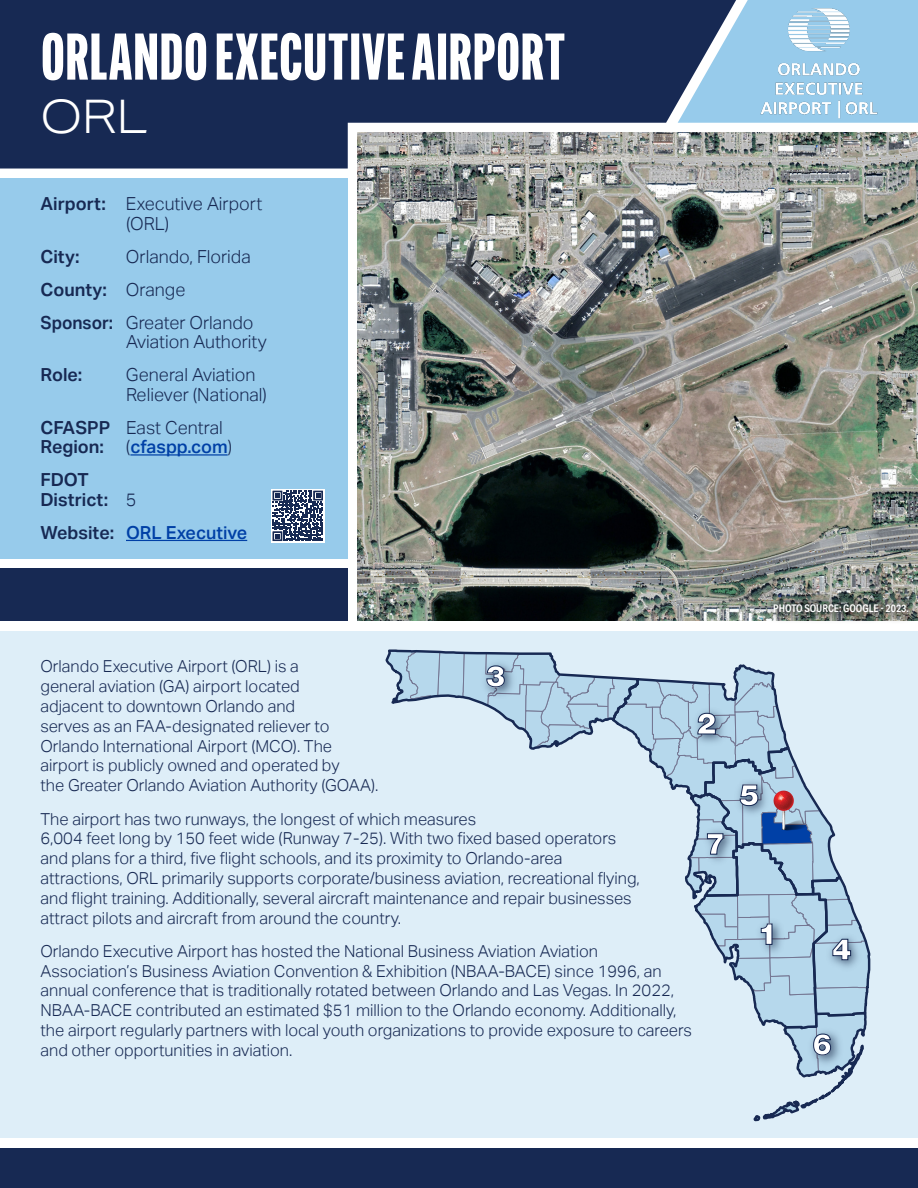
<style>
.page{position:relative;width:918px;height:1188px;background:#fff}
.page>*{position:absolute;margin:0;border:0;box-sizing:border-box;transform-origin:0 0}
.t1{font:800 64.5px "Alternate Gothic Comp ATF";letter-spacing:.02em;color:#fff}
.t2{font:300 46.35px "Aktiv Grotesk Ex";color:#fff}
.t3{font:900 29.4px "Helvetica Neue LT Com";color:#fff}
.t4{font:300 18px/19.5px "Aktiv Grotesk";color:#172953}
.t5{font:600 18px/19.5px "Aktiv Grotesk";color:#172953}
.t6{font:500 18px "Aktiv Grotesk";color:#0040a6}
.t7{font:300 16.5px/19.8px "Aktiv Grotesk";color:#172953}
.t8{font:600 10.5px "Aktiv Grotesk Cd";color:#fff}
.s1{font-weight:600}
.s2{font-weight:300}
.s3{font-weight:500;color:#0040a6}
.s4{font-weight:600;color:#172953}
</style>
<div class="page">
<div style="left:0;top:632px;width:918px;height:506px;background:#deeef8"></div>
<img style="left:736px;top:0;width:182px;height:123px">
<div style="left:0;top:178px;width:348px;height:380px;background:#97cbeb"></div>
<div style="left:0;top:568px;width:348px;height:53px;background:#172953"></div>
<svg style="left:0;top:0;width:736px;height:169px;background:#26385f"></svg>
<img style="left:357px;top:133px;width:561px;height:488px">
<div style="left:761px;top:592px;width:157px;height:32px;background:#231f20;opacity:.75"></div>
<hr style="left:130px;top:454px;width:98px;height:2px;background:#0040a6">
<hr style="left:126px;top:540px;width:121px;height:1px;background:#0040a6">
<div style="left:271px;top:489px;width:54px;height:54px;background:linear-gradient(to right,#f8f8fa,#fff)"></div>
<svg style="left:273px;top:491px;width:50px;height:50px;background:#596684"></svg>
<div style="left:0;top:1149px;width:918px;height:39px;background:#172953"></div>
<svg style="left:385px;top:649px;width:486px;height:473px"></svg>
<p class="t1" style="left:41px;top:17px;width:525px">ORLANDO EXECUTIVE AIRPORT</p>
<p class="t2" style="left:40px;top:90px;width:109px">ORL</p>
<p class="t4" style="left:40px;top:194px;width:223px;text-align:center"><span class="s1">Airport:</span> Executive Airport (ORL)</p>
<p class="t5" style="left:40px;top:247px;width:40px">City:</p>
<p class="t4" style="left:126px;top:247px;width:126px">Orlando, Florida</p>
<p class="t5" style="left:40px;top:280px;width:147px">County: <span class="s2">Orange</span></p>
<p class="t4" style="left:126px;top:313px;width:142px;text-indent:-86px"><span class="s1">Sponsor:</span> Greater Orlando<br>Aviation Authority</p>
<p class="t5" style="left:40px;top:365px;width:43px">Role:</p>
<p class="t4" style="left:126px;top:365px;width:142px">General Aviation<br>Reliever (National)</p>
<p class="t5" style="left:40px;top:418px;width:193px">CFASPP <span class="s2">East Central<br></span>Region: <span class="s2">(</span><span class="s3">cfaspp.com</span><span class="s2">)</span></p>
<p class="t5" style="left:40px;top:470px;width:98px">FDOT<br>District: <span class="s2">5</span></p>
<p class="t6" style="left:40px;top:522px;width:208px"><span class="s4">Website:</span> ORL Executive</p>
<p class="t8" style="left:773px;top:602px;width:137px">PHOTO SOURCE: GOOGLE - 2023.</p>
<p class="t7" style="left:40px;top:657px;width:340px">Orlando Executive Airport (ORL) is a<br>general aviation (GA) airport located<br>adjacent to downtown Orlando and<br>serves as an FAA-designated reliever to Orlando International Airport (MCO). The airport is publicly owned and operated by<br>the Greater Orlando Aviation Authority (GOAA).</p>
<p class="t7" style="left:40px;top:809px;width:601px">The airport has two runways, the longest of which measures<br>6,004 feet long by 150 feet wide (Runway 7-25). With two fixed based operators and plans for a third, five flight schools, and its proximity to Orlando-area attractions, ORL primarily supports corporate/business aviation, recreational flying, and flight training. Additionally, several aircraft maintenance and repair businesses attract pilots and aircraft from around the country.</p>
<p class="t7" style="left:40px;top:941px;width:653px">Orlando Executive Airport has hosted the National Business Aviation Aviation Association’s Business Aviation Convention &amp; Exhibition (NBAA-BACE) since 1996, an annual conference that is traditionally rotated between Orlando and Las Vegas. In 2022, NBAA-BACE contributed an estimated $51 million to the Orlando economy. Additionally, the airport regularly partners with local youth organizations to provide exposure to careers and other opportunities in aviation.</p>
<p class="t3" style="left:486px;top:658px;width:21px">3</p>
<p class="t3" style="left:697px;top:706px;width:21px">2</p>
<p class="t3" style="left:706px;top:826px;width:21px">7</p>
<p class="t3" style="left:740px;top:777px;width:21px">5</p>
<p class="t3" style="left:758px;top:916px;width:21px">1</p>
<p class="t3" style="left:832px;top:932px;width:21px">4</p>
<p class="t3" style="left:812px;top:1027px;width:21px">6</p>
</div>
